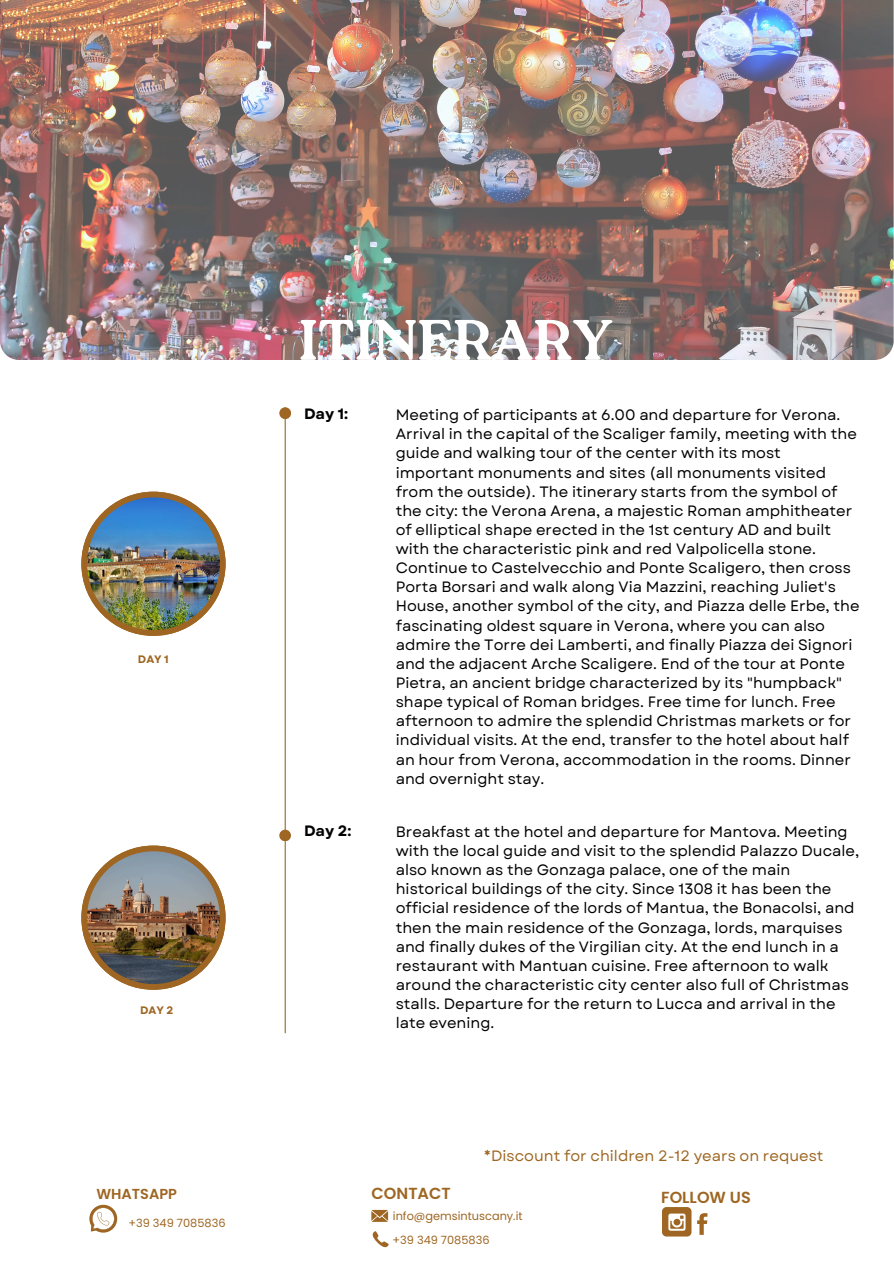
<style>
.page{position:relative;width:894px;height:1264px;background:#fff}
.page>*{position:absolute;margin:0;border:0;box-sizing:border-box;transform-origin:0 0}
.t1{font:700 57.15px "Roca One";color:#fff}
.t2{font:600 16.05px "Poppins";color:#9e6622}
.t3{font:15px/19.2px "Garet";color:#000}
.t4{font:15px "Garet";color:#9e6622}
.t5{font:700 15px "Garet";color:#000}
.t6{font:600 14.4px "Poppins";color:#9e6622}
.t7{font:11.4px "Poppins";color:#9e6622}
.t8{font:700 10.8px "Garet";color:#9e6622}
</style>
<div class="page">
<img style="left:0;top:0;width:893px;height:360px">
<svg style="left:81px;top:491px;width:144px;height:144px"></svg>
<img style="left:87px;top:497px;width:133px;height:133px;border-radius:50%">
<hr style="left:284px;top:407px;width:2px;height:626px;background:#9e6622">
<div style="left:279px;top:407px;width:12px;height:12px;background:#9e6622;border-radius:50%"></div>
<svg style="left:81px;top:845px;width:144px;height:144px"></svg>
<img style="left:87px;top:851px;width:133px;height:133px;border-radius:50%">
<div style="left:279px;top:829px;width:12px;height:12px;background:#9e6622;border-radius:50%"></div>
<svg style="left:371px;top:1209px;width:17px;height:12px"></svg>
<svg style="left:372px;top:1231px;width:16px;height:16px"></svg>
<div style="left:661px;top:1206px;width:30px;height:30px;background:#9e6622;border-radius:4px"></div>
<svg style="left:668px;top:1213px;width:17px;height:17px"></svg>
<svg style="left:697px;top:1213px;width:10px;height:21px"></svg>
<svg style="left:89px;top:1204px;width:28px;height:28px"></svg>
<p class="t8" style="left:138px;top:652px;width:32px">DAY 1</p>
<h3 class="t8" style="left:140px;top:1002px;width:35px">DAY 2</h3>
<p class="t1" style="left:299px;top:307px;width:315px">ITINERARY</p>
<h5 class="t5" style="left:304px;top:403px;width:46px">Day 1:</h5>
<p class="t3" style="left:395px;top:405px;width:465px">Meeting of participants at 6.00 and departure for Verona.<br>Arrival in the capital of the Scaliger family, meeting with the guide and walking tour of the center with its most important monuments and sites (all monuments visited from the outside). The itinerary starts from the symbol of the city: the Verona Arena, a majestic Roman amphitheater of elliptical shape erected in the 1st century AD and built with the characteristic pink and red Valpolicella stone.<br>Continue to Castelvecchio and Ponte Scaligero, then cross Porta Borsari and walk along Via Mazzini, reaching Juliet's House, another symbol of the city, and Piazza delle Erbe, the fascinating oldest square in Verona, where you can also admire the Torre dei Lamberti, and finally Piazza dei Signori and the adjacent Arche Scaligere. End of the tour at Ponte Pietra, an ancient bridge characterized by its "humpback" shape typical of Roman bridges. Free time for lunch. Free afternoon to admire the splendid Christmas markets or for individual visits. At the end, transfer to the hotel about half an hour from Verona, accommodation in the rooms. Dinner and overnight stay.</p>
<h5 class="t3" style="left:395px;top:822px;width:465px">Breakfast at the hotel and departure for Mantova. Meeting with the local guide and visit to the splendid Palazzo Ducale, also known as the Gonzaga palace, one of the main historical buildings of the city. Since 1308 it has been the official residence of the lords of Mantua, the Bonacolsi, and then the main residence of the Gonzaga, lords, marquises and finally dukes of the Virgilian city. At the end lunch in a restaurant with Mantuan cuisine. Free afternoon to walk around the characteristic city center also full of Christmas stalls. Departure for the return to Lucca and arrival in the late evening.</h5>
<h4 class="t5" style="left:304px;top:820px;width:49px">Day 2:</h4>
<h2 class="t4" style="left:483px;top:1144px;width:341px">*Discount for children 2-12 years on request</h2>
<h3 class="t6" style="left:96px;top:1183px;width:82px">WHATSAPP</h3>
<h4 class="t2" style="left:371px;top:1182px;width:80px">CONTACT</h4>
<h4 class="t7" style="left:393px;top:1208px;width:131px">info@gemsintuscany.it</h4>
<h2 class="t7" style="left:392px;top:1231px;width:99px">+39 349 7085836</h2>
<p class="t7" style="left:128px;top:1214px;width:99px">+39 349 7085836</p>
<p class="t2" style="left:661px;top:1186px;width:91px">FOLLOW US</p>
</div>
